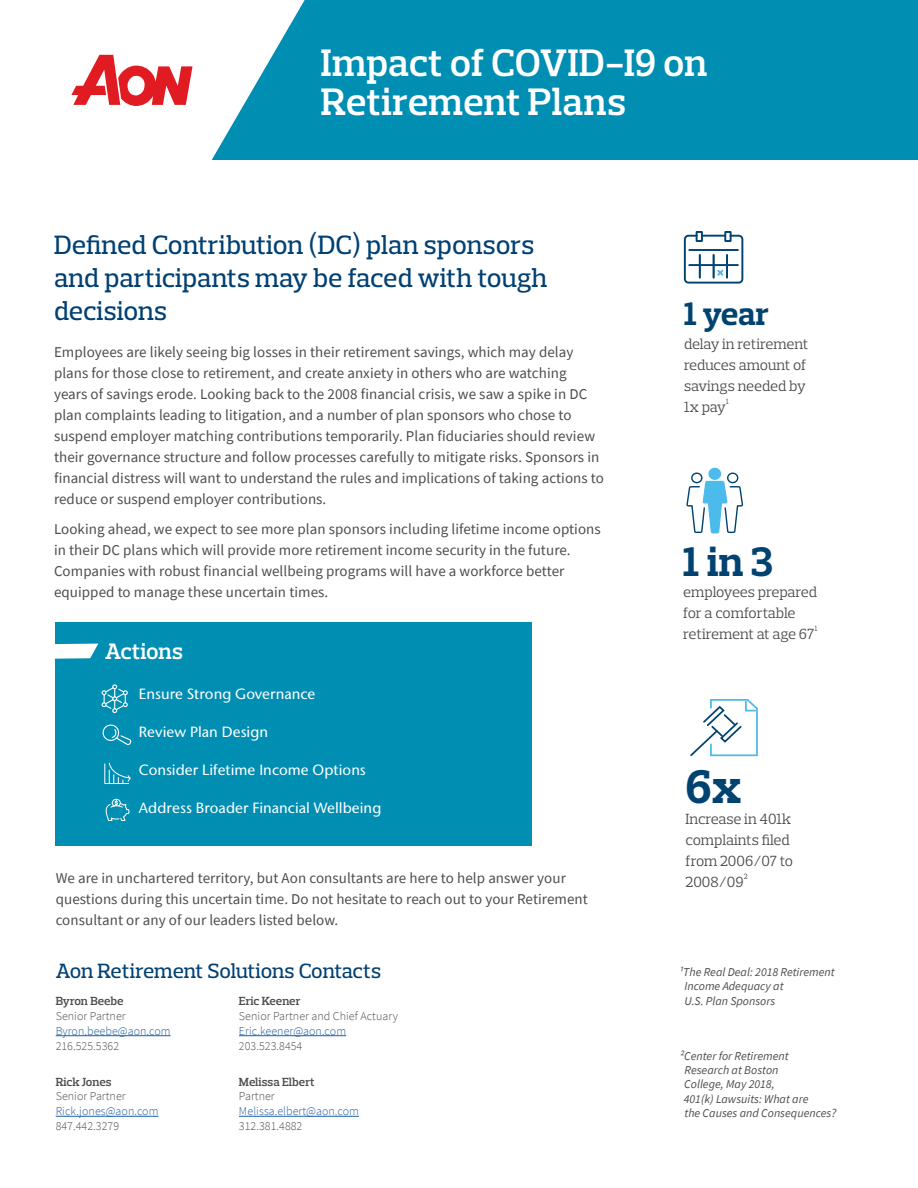
<style>
.page{position:relative;width:918px;height:1188px;background:#fff}
.page>*{position:absolute;margin:0;border:0;box-sizing:border-box;transform-origin:0 0}
.t1{font:700 48px "Prelo Slab";color:#004270}
.t2{font:700 42px "Prelo Slab";color:#004270}
.t3{font:600 39px/39px "Prelo Slab";letter-spacing:-.005em;color:#fff}
.t4{font:700 33px "Prelo Slab";color:#004270}
.t5{font:500 27px/33px "Prelo Slab";letter-spacing:-.005em;color:#004073}
.t6{font:600 22.8px "Prelo Slab";color:#fff}
.t7{font:500 21px "Prelo Slab";letter-spacing:-.005em;color:#004073}
.t8{font:15px/21px "Source Sans Pro";letter-spacing:.005em;color:#4d4d4f}
.t9{font:15px/21px "Prelo Slab";letter-spacing:-.01em;color:#4d4d4f}
.t10{font:500 14.85px "Stone Sans IIITC Pro";letter-spacing:.005em;color:#fff}
.t11{font:italic 12px/14.4px "Source Sans Pro";color:#4d4d4f}
.t12{font:300 12px "Source Sans Pro";letter-spacing:.005em;color:#4d4d4f}
.t13{font:300 12px "Source Sans Pro";letter-spacing:.005em;color:#215e9e}
.t14{font:600 12px "Prelo Slab";letter-spacing:.005em;color:#4d4d4f}
</style>
<div class="page">
<div style="left:0;top:0;width:918px;height:159px;background:#008eb3"></div>
<svg style="left:0;top:0;width:305px;height:160px;fill:#fff"></svg>
<svg style="left:71px;top:55px;width:122px;height:51px"></svg>
<svg style="left:686px;top:480px;width:58px;height:54px"></svg>
<div style="left:709px;top:468px;width:12px;height:11px;background:#4bbbeb;border-radius:50%"></div>
<div style="left:708px;top:468px;width:13px;height:12px;border:1px solid #4bbbeb;border-radius:50%"></div>
<div style="left:691px;top:473px;width:12px;height:10px;border:1px solid #004270;border-radius:50%"></div>
<div style="left:727px;top:473px;width:11px;height:10px;border:1px solid #004270;border-radius:50%"></div>
<hr style="left:689px;top:249px;width:49px;height:2px;background:#004270">
<hr style="left:689px;top:264px;width:49px;height:2px;background:#004270">
<hr style="left:699px;top:255px;width:2px;height:23px;background:#004270">
<hr style="left:726px;top:255px;width:2px;height:23px;background:#004270">
<svg style="left:713px;top:255px;width:12px;height:23px"></svg>
<div style="left:684px;top:235px;width:59px;height:49px;border:2px solid #004270;border-radius:4px"></div>
<svg style="left:695px;top:231px;width:38px;height:11px"></svg>
<svg style="left:690px;top:699px;width:68px;height:58px"></svg>
<div style="left:55px;top:623px;width:477px;height:223px;background:#008eb3"></div>
<svg style="left:55px;top:644px;width:43px;height:15px"></svg>
<svg style="left:104px;top:762px;width:27px;height:59px"></svg>
<svg style="left:102px;top:724px;width:30px;height:22px"></svg>
<svg style="left:102px;top:684px;width:26px;height:29px"></svg>
<hr style="left:56px;top:1035px;width:115px;height:1px;background:#215e9e">
<hr style="left:56px;top:1116px;width:103px;height:1px;background:#215e9e">
<hr style="left:239px;top:1035px;width:107px;height:1px;background:#215e9e">
<hr style="left:239px;top:1116px;width:120px;height:1px;background:#215e9e">
<h3 class="t3" style="left:321px;top:44px;width:388px">Impact of COVID-I9 on<br>Retirement Plans</h3>
<h3 class="t5" style="left:54px;top:229px;width:495px">Defined Contribution (DC) plan sponsors and participants may be faced with tough decisions</h3>
<p class="t8" style="left:54px;top:341px;width:552px">Employees are likely seeing big losses in their retirement savings, which may delay plans for those close to retirement, and create anxiety in others who are watching<br>years of savings erode. Looking back to the 2008 financial crisis, we saw a spike in DC plan complaints leading to litigation, and a number of plan sponsors who chose to suspend employer matching contributions temporarily. Plan fiduciaries should review their governance structure and follow processes carefully to mitigate risks. Sponsors in financial distress will want to understand the rules and implications of taking actions to reduce or suspend employer contributions.</p>
<p class="t8" style="left:54px;top:518px;width:548px">Looking ahead, we expect to see more plan sponsors including lifetime income options in their DC plans which will provide more retirement income security in the future.<br>Companies with robust financial wellbeing programs will have a workforce better equipped to manage these uncertain times.</p>
<h3 class="t6" style="left:105px;top:637px;width:79px">Actions</h3>
<p class="t10" style="left:139px;top:684px;width:178px">Ensure Strong Governance</p>
<p class="t10" style="left:139px;top:722px;width:131px">Review Plan Design</p>
<p class="t10" style="left:139px;top:760px;width:229px">Consider Lifetime Income Options</p>
<p class="t10" style="left:139px;top:799px;width:244px">Address Broader Financial Wellbeing</p>
<h3 class="t4" style="left:684px;top:293px;width:86px">1 year</h3>
<p class="t9" style="left:684px;top:333px;width:126px">delay in retirement reduces amount of savings needed by<br>1x pay1</p>
<h2 class="t2" style="left:683px;top:536px;width:91px">1 in 3</h2>
<p class="t9" style="left:683px;top:581px;width:136px">employees prepared for a comfortable retirement at age 671</p>
<h1 class="t1" style="left:686px;top:757px;width:57px">6x</h1>
<p class="t9" style="left:686px;top:808px;width:109px">Increase in 401k complaints filed from 2006/07 to</p>
<p class="t8" style="left:56px;top:867px;width:512px">We are in unchartered territory, but Aon consultants are here to help answer your</p>
<p class="t9" style="left:686px;top:872px;width:64px">2008/092</p>
<p class="t8" style="left:56px;top:888px;width:534px">questions during this uncertain time. Do not hesitate to reach out to your Retirement consultant or any of our leaders listed below.</p>
<h3 class="t7" style="left:56px;top:958px;width:327px">Aon Retirement Solutions Contacts</h3>
<p class="t14" style="left:56px;top:994px;width:69px">Byron Beebe</p>
<p class="t12" style="left:56px;top:1009px;width:72px">Senior Partner</p>
<p class="t13" style="left:56px;top:1023px;width:116px">Byron.beebe@aon.com</p>
<p class="t12" style="left:56px;top:1038px;width:65px">216.525.5362</p>
<p class="t14" style="left:56px;top:1074px;width:57px">Rick Jones</p>
<p class="t12" style="left:56px;top:1089px;width:72px">Senior Partner</p>
<p class="t13" style="left:56px;top:1104px;width:104px">Rick.jones@aon.com</p>
<p class="t12" style="left:56px;top:1119px;width:65px">847.442.3279</p>
<p class="t14" style="left:239px;top:994px;width:63px">Eric Keener</p>
<p class="t12" style="left:239px;top:1009px;width:160px">Senior Partner and Chief Actuary</p>
<p class="t13" style="left:239px;top:1023px;width:109px">Eric.keener@aon.com</p>
<p class="t12" style="left:239px;top:1038px;width:65px">203.523.8454</p>
<p class="t14" style="left:239px;top:1074px;width:77px">Melissa Elbert</p>
<p class="t12" style="left:239px;top:1089px;width:37px">Partner</p>
<p class="t13" style="left:239px;top:1104px;width:122px">Melissa.elbert@aon.com</p>
<p class="t12" style="left:239px;top:1119px;width:65px">312.381.4882</p>
<p class="t11" style="left:684px;top:965px;width:152px;text-indent:-5px">1The Real Deal: 2018 Retirement<br>Income Adequacy at<br>U.S. Plan Sponsors</p>
<p class="t11" style="left:684px;top:1048px;width:154px;text-indent:-4px">2Center for Retirement<br>Research at Boston<br>College, May 2018,<br>401(k) Lawsuits: What are<br>the Causes and Consequences?</p>
</div>
